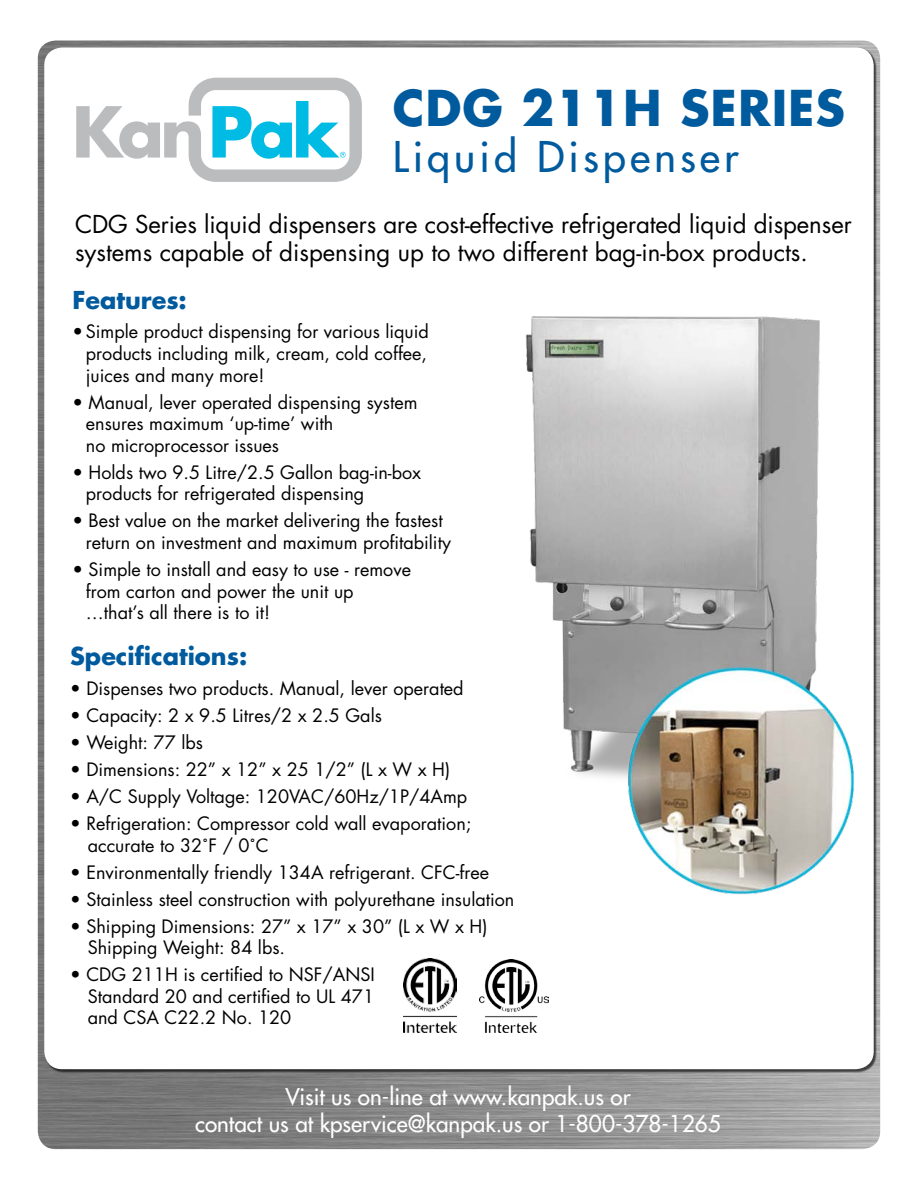
<style>
.page{position:relative;width:918px;height:1188px;background:#fff}
.page>*{position:absolute;margin:0;border:0;box-sizing:border-box;transform-origin:0 0}
.t1{font:700 48px "Futura";letter-spacing:.02em;color:#005a9e}
.t2{font:41.25px "Futura";letter-spacing:.1em;color:#005a9e}
.t3{font:24px/28.8px "Futura";letter-spacing:-.005em;color:#000}
.t4{font:700 24px "Futura";color:#005a9e}
.t5{font:22.5px/27px "Futura";color:#fff;text-align:center}
.t6{font:18px/21.6px "Futura";color:#000}
</style>
<div class="page">
<img style="left:38px;top:40px;width:842px;height:1109px">
<div style="left:44px;top:48px;width:830px;height:1021px;background:#fff;border-radius:18px"></div>
<img style="left:38px;top:292px;width:840px;height:758px">
<svg style="left:76px;top:78px;width:286px;height:104px"></svg>
<img style="left:403px;top:958px;width:53px;height:75px">
<img style="left:479px;top:959px;width:70px;height:74px">
<h1 class="t1" style="left:393px;top:76px;width:454px">CDG 211H SERIES</h1>
<h2 class="t2" style="left:393px;top:131px;width:347px">Liquid Dispenser</h2>
<h3 class="t3" style="left:75px;top:210px;width:778px">CDG Series liquid dispensers are cost-effective refrigerated liquid dispenser systems capable of dispensing up to two different bag-in-box products.</h3>
<h3 class="t4" style="left:72px;top:284px;width:116px">Features:</h3>
<p class="t6" style="left:86px;top:321px;width:345px;text-align:justify;text-indent:-14px">• Simple product dispensing for various liquid products including milk, cream, cold coffee, juices and many more!</p>
<p class="t6" style="left:86px;top:391px;width:333px;text-indent:-14px">• Manual, lever operated dispensing system ensures maximum ‘up-time’ with<br>no microprocessor issues</p>
<p class="t6" style="left:86px;top:462px;width:337px;text-indent:-14px">• Holds two 9.5 Litre/2.5 Gallon bag-in-box products for refrigerated dispensing</p>
<p class="t6" style="left:86px;top:510px;width:367px;text-indent:-14px">• Best value on the market delivering the fastest return on investment and maximum profitability</p>
<p class="t6" style="left:86px;top:559px;width:327px;text-indent:-14px">• Simple to install and easy to use - remove from carton and power the unit up …that’s all there is to it!</p>
<h3 class="t4" style="left:70px;top:640px;width:179px">Specifications:</h3>
<p class="t6" style="left:70px;top:678px;width:395px">• Dispenses two products. Manual, lever operated</p>
<p class="t6" style="left:70px;top:705px;width:313px">• Capacity: 2 x 9.5 Litres/2 x 2.5 Gals</p>
<p class="t6" style="left:70px;top:732px;width:134px">• Weight: 77 lbs</p>
<p class="t6" style="left:70px;top:759px;width:382px">• Dimensions: 22” x 12” x 25 1/2” (L x W x H)</p>
<p class="t6" style="left:70px;top:786px;width:399px">• A/C Supply Voltage: 120VAC/60Hz/1P/4Amp</p>
<p class="t6" style="left:88px;top:813px;width:385px;text-indent:-18px">• Refrigeration: Compressor cold wall evaporation; accurate to 32˚F / 0˚C</p>
<p class="t6" style="left:70px;top:861px;width:420px">• Environmentally friendly 134A refrigerant. CFC-free</p>
<p class="t6" style="left:70px;top:888px;width:446px">• Stainless steel construction with polyurethane insulation</p>
<p class="t6" style="left:88px;top:915px;width:401px;text-indent:-18px">• Shipping Dimensions: 27” x 17” x 30” (L x W x H)<br>Shipping Weight: 84 lbs.</p>
<p class="t6" style="left:88px;top:964px;width:288px;text-align:justify;text-indent:-18px">• CDG 211H is certified to NSF/ANSI Standard 20 and certified to UL 471 and CSA C22.2 No. 120</p>
<p class="t5" style="left:195px;top:1084px;width:527px">Visit us on-line at www.kanpak.us or<br>contact us at kpservice@kanpak.us or 1-800-378-1265</p>
</div>
